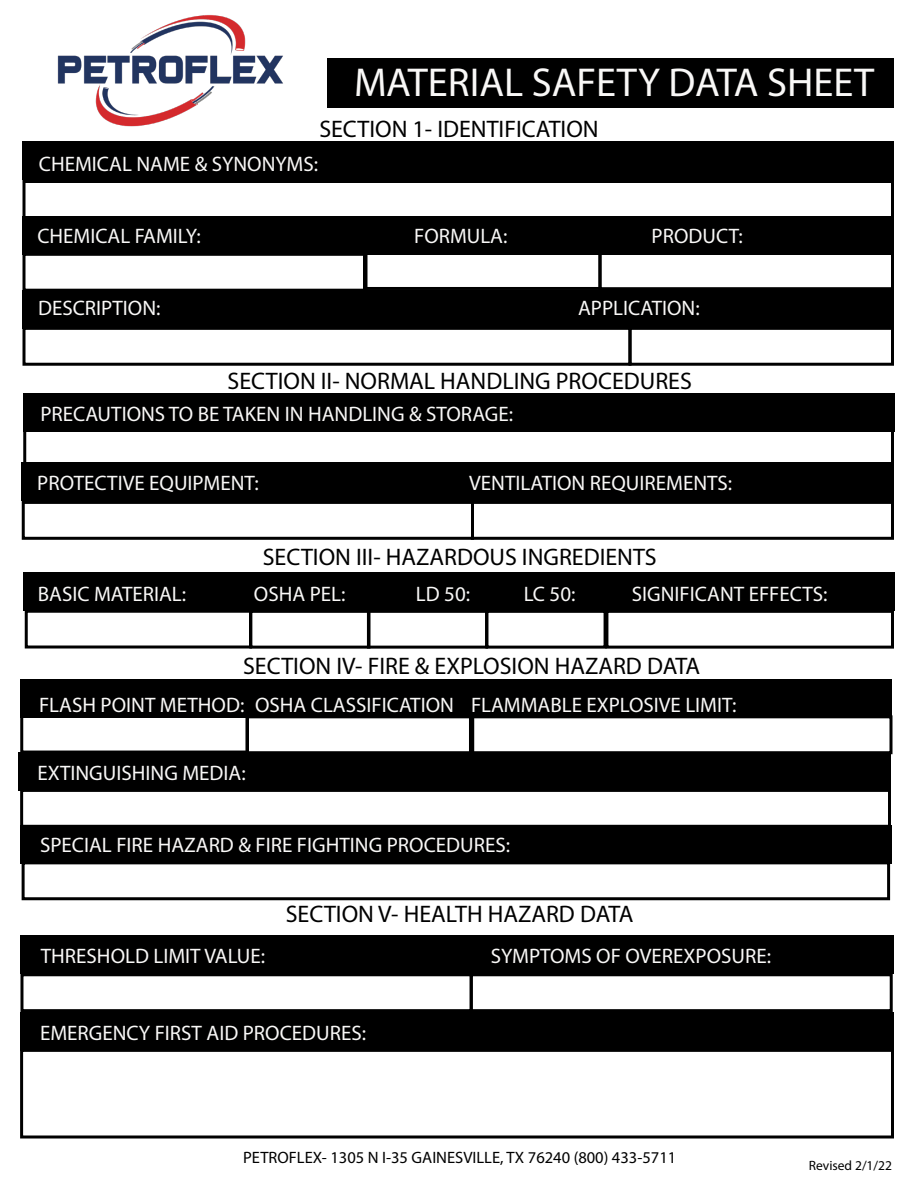
<style>
.page{position:relative;width:918px;height:1188px;background:#fff}
.page>*{position:absolute;margin:0;border:0;box-sizing:border-box;transform-origin:0 0}
.t1{font:40.5px "Myriad Pro";color:#f9f8f7}
.t2{font:24px "Myriad Pro";color:#000}
.t3{font:21px "Myriad Pro";color:#f9f8f7}
.t4{font:16.5px "Myriad Pro";color:#000}
.t5{font:13.5px "Myriad Pro";color:#000}
</style>
<div class="page">
<div style="left:327px;top:58px;width:567px;height:50px;background:#000"></div>
<img style="left:57px;top:15px;width:226px;height:112px">
<div style="left:22px;top:216px;width:872px;height:39px;background:#000"></div>
<div style="left:22px;top:253px;width:346px;height:39px;border:3px solid #000"></div>
<div style="left:363px;top:251px;width:239px;height:39px;border:3px solid #000"></div>
<div style="left:598px;top:251px;width:296px;height:39px;border:3px solid #000"></div>
<div style="left:22px;top:290px;width:872px;height:39px;background:#000"></div>
<div style="left:22px;top:327px;width:610px;height:39px;border:3px solid #000"></div>
<div style="left:628px;top:327px;width:266px;height:39px;border:3px solid #000"></div>
<div style="left:22px;top:141px;width:872px;height:39px;background:#000"></div>
<div style="left:22px;top:180px;width:872px;height:42px;border:3px solid #000"></div>
<div style="left:22px;top:463px;width:872px;height:38px;background:#000"></div>
<div style="left:22px;top:501px;width:452px;height:39px;border:3px solid #000"></div>
<div style="left:471px;top:501px;width:423px;height:39px;border:3px solid #000"></div>
<div style="left:23px;top:394px;width:872px;height:38px;background:#000"></div>
<div style="left:23px;top:572px;width:872px;height:38px;background:#000"></div>
<div style="left:25px;top:610px;width:227px;height:39px;border:3px solid #000"></div>
<div style="left:20px;top:680px;width:872px;height:38px;background:#000"></div>
<div style="left:20px;top:715px;width:229px;height:39px;border:3px solid #000"></div>
<div style="left:249px;top:610px;width:121px;height:39px;border:3px solid #000"></div>
<div style="left:367px;top:610px;width:121px;height:39px;border:3px solid #000"></div>
<div style="left:485px;top:610px;width:122px;height:39px;border:3px solid #000"></div>
<div style="left:605px;top:610px;width:289px;height:39px;border:3px solid #000"></div>
<div style="left:19px;top:752px;width:872px;height:39px;background:#000"></div>
<div style="left:20px;top:789px;width:871px;height:39px;border:3px solid #000"></div>
<div style="left:20px;top:825px;width:872px;height:38px;background:#000"></div>
<div style="left:22px;top:861px;width:868px;height:39px;border:3px solid #000"></div>
<div style="left:20px;top:935px;width:874px;height:38px;background:#000"></div>
<div style="left:20px;top:973px;width:453px;height:39px;border:3px solid #000"></div>
<div style="left:470px;top:973px;width:423px;height:39px;border:3px solid #000"></div>
<div style="left:20px;top:1012px;width:874px;height:39px;background:#000"></div>
<div style="left:20px;top:1049px;width:874px;height:89px;border:3px solid #000"></div>
<div style="left:245px;top:715px;width:229px;height:39px;border:3px solid #000"></div>
<div style="left:469px;top:715px;width:423px;height:39px;border:3px solid #000"></div>
<h1 class="t1" style="left:354px;top:58px;width:522px">MATERIAL SAFETY DATA SHEET</h1>
<p class="t2" style="left:319px;top:114px;width:281px">SECTION 1- IDENTIFICATION</p>
<p class="t3" style="left:39px;top:151px;width:281px">CHEMICAL NAME &amp; SYNONYMS:</p>
<p class="t3" style="left:38px;top:223px;width:165px">CHEMICAL FAMILY:</p>
<p class="t3" style="left:414px;top:223px;width:95px">FORMULA:</p>
<p class="t3" style="left:652px;top:223px;width:93px">PRODUCT:</p>
<p class="t3" style="left:38px;top:295px;width:124px">DESCRIPTION:</p>
<p class="t3" style="left:578px;top:295px;width:123px">APPLICATION:</p>
<p class="t2" style="left:228px;top:366px;width:466px">SECTION II- NORMAL HANDLING PROCEDURES</p>
<p class="t3" style="left:40px;top:401px;width:474px">PRECAUTIONS TO BE TAKEN IN HANDLING &amp; STORAGE:</p>
<p class="t3" style="left:37px;top:470px;width:223px">PROTECTIVE EQUIPMENT:</p>
<p class="t3" style="left:469px;top:470px;width:265px">VENTILATION REQUIREMENTS:</p>
<p class="t2" style="left:263px;top:542px;width:395px">SECTION III- HAZARDOUS INGREDIENTS</p>
<p class="t3" style="left:38px;top:581px;width:150px">BASIC MATERIAL:</p>
<p class="t3" style="left:254px;top:581px;width:93px">OSHA PEL:</p>
<p class="t3" style="left:416px;top:581px;width:56px">LD 50:</p>
<p class="t3" style="left:524px;top:581px;width:53px">LC 50:</p>
<p class="t3" style="left:632px;top:581px;width:197px">SIGNIFICANT EFFECTS:</p>
<p class="t2" style="left:243px;top:651px;width:459px">SECTION IV- FIRE &amp; EXPLOSION HAZARD DATA</p>
<p class="t3" style="left:39px;top:692px;width:699px">FLASH POINT METHOD: OSHA CLASSIFICATION FLAMMABLE EXPLOSIVE LIMIT:</p>
<p class="t3" style="left:38px;top:760px;width:210px">EXTINGUISHING MEDIA:</p>
<p class="t3" style="left:40px;top:832px;width:472px">SPECIAL FIRE HAZARD &amp; FIRE FIGHTING PROCEDURES:</p>
<p class="t2" style="left:286px;top:899px;width:349px">SECTION V- HEALTH HAZARD DATA</p>
<p class="t3" style="left:41px;top:943px;width:226px">THRESHOLD LIMIT VALUE:</p>
<p class="t3" style="left:491px;top:943px;width:282px">SYMPTOMS OF OVEREXPOSURE:</p>
<p class="t3" style="left:40px;top:1020px;width:328px">EMERGENCY FIRST AID PROCEDURES:</p>
<p class="t4" style="left:243px;top:1147px;width:435px">PETROFLEX- 1305 N I-35 GAINESVILLE, TX 76240 (800) 433-5711</p>
<p class="t5" style="left:809px;top:1157px;width:85px">Revised 2/1/22</p>
</div>
